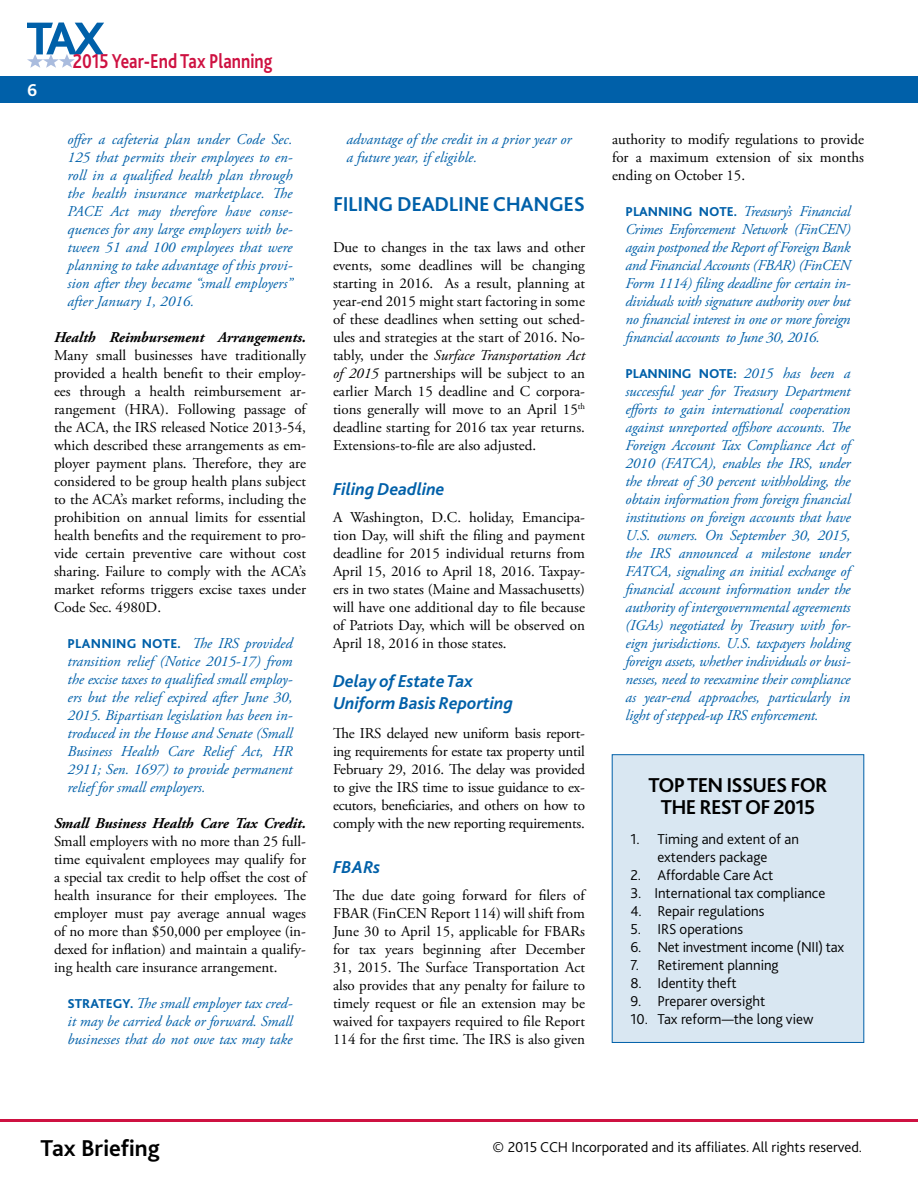
<style>
.page{position:relative;width:918px;height:1188px;background:#fff}
.page>*{position:absolute;margin:0;border:0;box-sizing:border-box;transform-origin:0 0}
.t1{font:700 24px "Bliss 2";color:#000}
.H6_A_i{font:700 21px/22.5px "Bliss 2";letter-spacing:-.035em;color:#000;text-align:center}
.t2{font:700 21px "Bliss 2";color:#ce1141;scale:.82 1}
.H2{font:700 21px "Bliss 2";letter-spacing:-.015em;color:#0060a9}
.t3{font:italic 700 18px/21.6px "Bliss 2";color:#0060a9}
.t4{font:700 18px "Bliss 2";color:#fff}
.Body_A{font:15px/18px "Adobe Garamond Pro";color:#000;text-align:justify}
.Body_B{font:italic 15px/18px "Adobe Garamond Pro";color:#0060a9;text-align:justify}
.Table_Body_A{font:300 15px/18px "Bliss 2";color:#000;text-align:center}
.Body_B-2{font:800 13.5px "Bliss 2";letter-spacing:-.01em;color:#0060a9}
.s1{font-weight:700;font-style:italic}
.s2{font-family:"Bliss 2";font-weight:800;font-style:normal;font-size:13.5px}
.s3{font-style:italic}
.s4{font-family:"Adobe Garamond Pro";font-weight:400;font-style:italic;font-size:15px}
</style>
<div class="page">
<div style="left:0;top:76px;width:918px;height:28px;background:#0060a9"></div>
<hr style="left:0;top:1119px;width:918px;height:3px;background:#ce1141">
<svg style="left:27px;top:22px;width:77px;height:46px"></svg>
<div style="left:612px;top:755px;width:252px;height:287px;background:#d9e7f2"></div>
<div style="left:612px;top:754px;width:252px;height:289px;border:1px solid #0060a9"></div>
<p class="t4" style="left:27px;top:79px;width:12px">6</p>
<h2 class="t2" style="left:73px;top:48px;width:245px">2015 Year-End Tax Planning</h2>
<p class="Body_B" style="left:68px;top:131px;width:227px">offer a cafeteria plan under Code Sec.<br>125 that permits their employees to en&shy;roll in a qualified health plan through the health insurance marketplace. The PACE Act may therefore have conse&shy;quences for any large employers with be&shy;tween 51 and 100 employees that were planning to take advantage of this provi&shy;sion after they became “small employers” after January 1, 2016.</p>
<p class="Body_A" style="left:54px;top:329px;width:254px"><span class="s1">Health Reimbursement Arrangements.<br></span>Many small businesses have traditionally provided a health benefit to their employ&shy;ees through a health reimbursement ar&shy;rangement (HRA). Following passage of the ACA, the IRS released Notice 2013-54, which described these arrangements as em&shy;ployer payment plans. Therefore, they are considered to be group health plans subject to the ACA’s market reforms, including the prohibition on annual limits for essential health benefits and the requirement to pro&shy;vide certain preventive care without cost sharing. Failure to comply with the ACA’s market reforms triggers excise taxes under Code Sec. 4980D.</p>
<p class="Body_B" style="left:68px;top:635px;width:227px"><span class="s2">PLANNING NOTE.</span> The IRS provided transition relief (Notice 2015-17) from the excise taxes to qualified small employ&shy;ers but the relief expired after June 30, 2015. Bipartisan legislation has been in&shy;troduced in the House and Senate (Small Business Health Care Relief Act, HR 2911; Sen. 1697) to provide permanent relief for small employers.</p>
<p class="Body_A" style="left:54px;top:815px;width:254px"><span class="s1">Small Business Health Care Tax Credit.<br></span>Small employers with no more than 25 full&shy;time equivalent employees may qualify for a special tax credit to help offset the cost of health insurance for their employees. The employer must pay average annual wages of no more than $50,000 per employee (in&shy;dexed for inflation) and maintain a qualify&shy;ing health care insurance arrangement.</p>
<p class="Body_B" style="left:68px;top:995px;width:227px"><span class="s2">STRATEGY.</span> The small employer tax cred&shy;it may be carried back or forward. Small businesses that do not owe tax may take</p>
<p class="Body_B" style="left:346px;top:131px;width:227px">advantage of the credit in a prior year or a future year, if eligible.</p>
<p class="H2" style="left:333px;top:191px;width:253px">FILING DEADLINE CHANGES</p>
<p class="Body_A" style="left:333px;top:239px;width:254px">Due to changes in the tax laws and other events, some deadlines will be changing starting in 2016. As a result, planning at year-end 2015 might start factoring in some of these deadlines when setting out sched&shy;ules and strategies at the start of 2016. No&shy;tably, under the <span class="s3">Surface Transportation Act of 2015</span> partnerships will be subject to an earlier March 15 deadline and C corpora&shy;tions generally will move to an April 15<sup>th </sup>deadline starting for 2016 tax year returns.<br>Extensions-to-file are also adjusted.</p>
<h3 class="t3" style="left:333px;top:478px;width:113px">Filing Deadline</h3>
<p class="Body_A" style="left:333px;top:509px;width:254px">A Washington, D.C. holiday, Emancipa&shy;tion Day, will shift the filing and payment deadline for 2015 individual returns from April 15, 2016 to April 18, 2016. Taxpay&shy;ers in two states (Maine and Massachusetts) will have one additional day to file because of Patriots Day, which will be observed on April 18, 2016 in those states.</p>
<h3 class="t3" style="left:333px;top:670px;width:182px">Delay of Estate Tax<br>Uniform Basis Reporting</h3>
<p class="Body_A" style="left:333px;top:725px;width:254px">The IRS delayed new uniform basis report&shy;ing requirements for estate tax property until February 29, 2016. The delay was provided to give the IRS time to issue guidance to ex&shy;ecutors, beneficiaries, and others on how to comply with the new reporting requirements.</p>
<h3 class="t3" style="left:333px;top:856px;width:49px">FBARs</h3>
<p class="Body_A" style="left:333px;top:887px;width:254px">The due date going forward for filers of FBAR (FinCEN Report 114) will shift from June 30 to April 15, applicable for FBARs for tax years beginning after December 31, 2015. The Surface Transportation Act also provides that any penalty for failure to timely request or file an extension may be waived for taxpayers required to file Report 114 for the first time. The IRS is also given</p>
<p class="Body_A" style="left:612px;top:131px;width:254px">authority to modify regulations to provide for a maximum extension of six months ending on October 15.</p>
<p class="Body_B" style="left:626px;top:203px;width:227px"><span class="s2">PLANNING NOTE.</span> Treasury’s Financial Crimes Enforcement Network (FinCEN) again postponed the Report of Foreign Bank and Financial Accounts (FBAR) (FinCEN Form 1114) filing deadline for certain in&shy;dividuals with signature authority over but no financial interest in one or more foreign financial accounts to June 30, 2016.</p>
<p class="Body_B-2" style="left:626px;top:365px;width:226px">PLANNING NOTE: <span class="s4">2015 has been a</span></p>
<p class="Body_B" style="left:626px;top:383px;width:227px">successful year for Treasury Department efforts to gain international cooperation against unreported offshore accounts. The Foreign Account Tax Compliance Act of 2010 (FATCA), enables the IRS, under the threat of 30 percent withholding, the obtain information from foreign financial institutions on foreign accounts that have U.S. owners. On September 30, 2015, the IRS announced a milestone under FATCA, signaling an initial exchange of financial account information under the authority of intergovernmental agreements (IGAs) negotiated by Treasury with for&shy;eign jurisdictions. U.S. taxpayers holding foreign assets, whether individuals or busi&shy;nesses, need to reexamine their compliance as year-end approaches, particularly in light of stepped-up IRS enforcement.</p>
<p class="H6_A_i" style="left:648px;top:773px;width:181px">TOP TEN ISSUES FOR<br>THE REST OF 2015</p>
<p class="Table_Body_A" style="left:630px;top:830px;width:170px">1. Timing and extent of an extenders package</p>
<p class="Table_Body_A" style="left:630px;top:866px;width:145px">2. Affordable Care Act</p>
<p class="Table_Body_A" style="left:630px;top:884px;width:196px">3. International tax compliance</p>
<p class="Table_Body_A" style="left:630px;top:902px;width:136px">4. Repair regulations</p>
<p class="Table_Body_A" style="left:630px;top:920px;width:114px">5. IRS operations</p>
<p class="Table_Body_A" style="left:630px;top:938px;width:215px">6. Net investment income (NII) tax</p>
<p class="Table_Body_A" style="left:630px;top:956px;width:150px">7. Retirement planning</p>
<p class="Table_Body_A" style="left:630px;top:974px;width:108px">8. Identity theft</p>
<p class="Table_Body_A" style="left:630px;top:992px;width:136px">9. Preparer oversight</p>
<p class="Table_Body_A" style="left:630px;top:1010px;width:184px">10. Tax reform—the long view</p>
<h1 class="t1" style="left:40px;top:1133px;width:121px">Tax Briefing</h1>
<p class="Table_Body_A" style="left:493px;top:1137px;width:371px">© 2015 CCH Incorporated and its affiliates. All rights reserved.</p>
</div>
